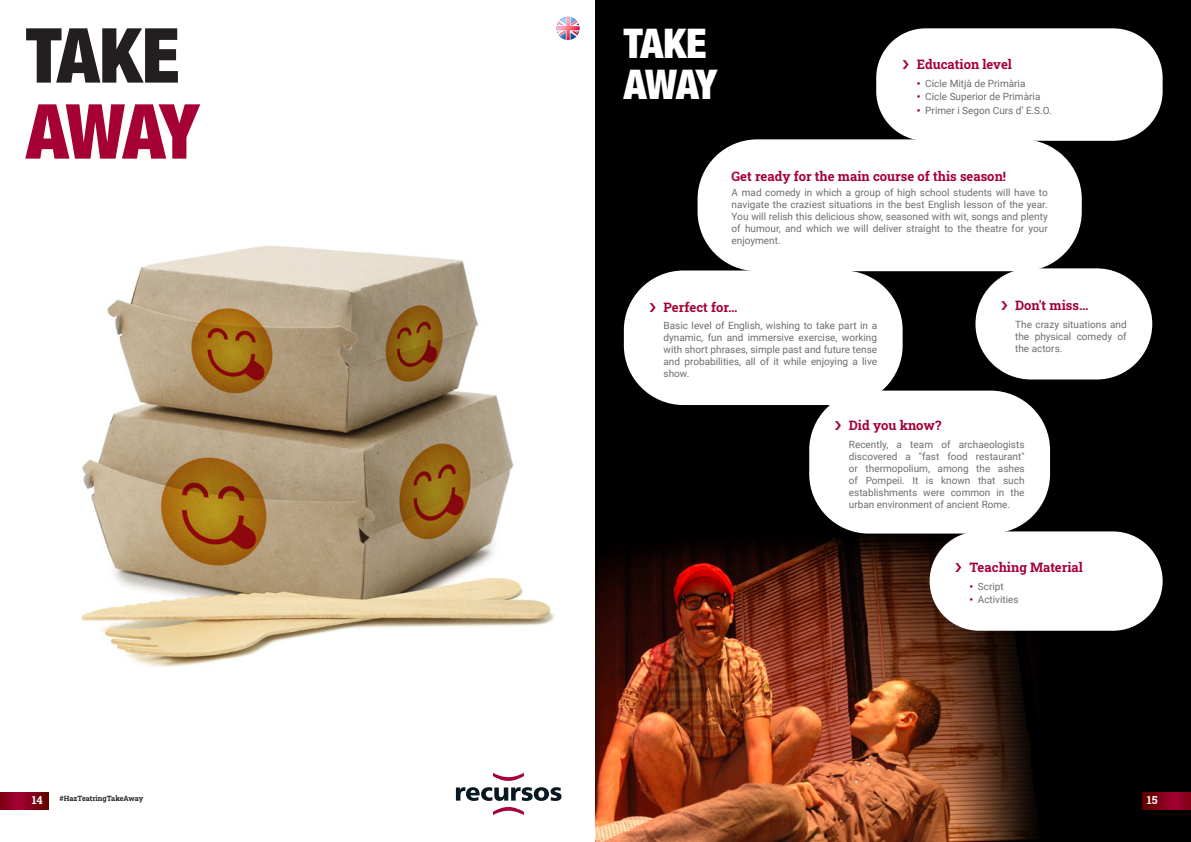
<style>
.page{position:relative;width:1191px;height:842px;background:#fff}
.page>*{position:absolute;margin:0;border:0;box-sizing:border-box;transform-origin:0 0}
.TITOL_CARA{font:900 condensed 76px "Helvetica Neue LT Std";color:#231f20}
.TITOL_CARA-2{font:900 condensed 76px "Helvetica Neue LT Std";color:#a50134}
.titol{font:900 condensed 41px "Helvetica Neue LT Std";letter-spacing:-.03em;color:#fff}
.COS_ENTRADA{font:13px "Roboto Slab";color:#a50134}
.t1{font:11px "Roboto Slab";color:#fff}
.tick-cos{font:10px/12px "Roboto";color:#6c6d70;text-align:justify}
.COS{font:10px/12px "Roboto";color:#6c6d70;text-align:justify}
.CONTACTO{font:7.2px "Roboto Slab";color:#231f20}
.s1{font-weight:900;color:#a50134}
</style>
<div class="page">
<img style="left:0;top:245px;width:555px;height:565px">
<svg style="left:558px;top:18px;width:20px;height:21px"></svg>
<div style="left:554px;top:14px;width:28px;height:29px;border:3px solid #fff;border-radius:50%"></div>
<div style="left:595px;top:0;width:596px;height:842px;background:#000"></div>
<img style="left:595px;top:535px;width:441px;height:307px">
<div style="left:443px;top:761px;width:131px;height:66px;background:#fff"></div>
<svg style="left:456px;top:787px;width:105px;height:14px"></svg>
<svg style="left:493px;top:773px;width:31px;height:8px"></svg>
<svg style="left:493px;top:807px;width:31px;height:8px"></svg>
<svg style="left:0;top:792px;width:48px;height:17px"></svg>
<svg style="left:1142px;top:792px;width:49px;height:17px"></svg>
<div style="left:877px;top:30px;width:284px;height:109px;background:#fff;border-radius:48px"></div>
<div style="left:876px;top:28px;width:286px;height:113px;border:3px solid #fff;border-radius:48px"></div>
<div style="left:699px;top:141px;width:381px;height:129px;background:#fff;border-radius:58px"></div>
<div style="left:697px;top:139px;width:384px;height:132px;border:3px solid #fff;border-radius:58px"></div>
<div style="left:625px;top:272px;width:276px;height:132px;background:#fff;border-radius:58px"></div>
<div style="left:624px;top:270px;width:278px;height:135px;border:3px solid #fff;border-radius:58px"></div>
<div style="left:976px;top:270px;width:174px;height:108px;background:#fff;border-radius:54px"></div>
<div style="left:975px;top:268px;width:177px;height:111px;border:3px solid #fff;border-radius:54px"></div>
<div style="left:810px;top:392px;width:238px;height:140px;background:#fff;border-radius:58px"></div>
<div style="left:809px;top:391px;width:241px;height:143px;border:3px solid #fff;border-radius:58px"></div>
<div style="left:931px;top:533px;width:230px;height:96px;background:#fff;border-radius:48px"></div>
<div style="left:929px;top:531px;width:233px;height:100px;border:3px solid #fff;border-radius:48px"></div>
<p class="TITOL_CARA" style="left:26px;top:9px;width:155px">TAKE</p>
<p class="TITOL_CARA-2" style="left:26px;top:85px;width:174px">AWAY</p>
<p class="titol" style="left:624px;top:18px;width:84px">TAKE</p>
<p class="titol" style="left:624px;top:59px;width:95px">AWAY</p>
<p class="COS_ENTRADA" style="left:916px;top:56px;width:97px">Education level</p>
<p class="COS" style="left:916px;top:77px;width:110px"><span class="s1">•</span> Cicle Mitjà de Primària</p>
<p class="COS" style="left:916px;top:90px;width:125px"><span class="s1">•</span> Cicle Superior de Primària</p>
<p class="COS" style="left:916px;top:104px;width:137px"><span class="s1">•</span> Primer i Segon Curs d’ E.S.O.</p>
<p class="COS_ENTRADA" style="left:731px;top:167px;width:276px">Get ready for the main course of this season!</p>
<p class="COS" style="left:731px;top:186px;width:318px">A mad comedy in which a group of high school students will have to navigate the craziest situations in the best English lesson of the year.<br>You will relish this delicious show, seasoned with wit, songs and plenty of humour, and which we will deliver straight to the theatre for your enjoyment.</p>
<p class="COS_ENTRADA" style="left:663px;top:298px;width:75px">Perfect for…</p>
<p class="tick-cos" style="left:663px;top:319px;width:215px">Basic level of English, wishing to take part in a dynamic, fun and immersive exercise, working with short phrases, simple past and future tense and probabilities, all of it while enjoying a live show.</p>
<p class="COS_ENTRADA" style="left:1015px;top:296px;width:75px">Don't miss…</p>
<p class="tick-cos" style="left:1015px;top:318px;width:113px">The crazy situations and the physical comedy of the actors.</p>
<p class="COS_ENTRADA" style="left:849px;top:416px;width:94px">Did you know?</p>
<p class="tick-cos" style="left:849px;top:438px;width:177px">Recently, a team of archaeologists discovered a "fast food restaurant" or thermopolium, among the ashes of Pompeii. It is known that such establishments were common in the urban environment of ancient Rome.</p>
<p class="COS_ENTRADA" style="left:969px;top:559px;width:115px">Teaching Material</p>
<p class="COS" style="left:969px;top:580px;width:36px"><span class="s1">•</span> Script</p>
<p class="COS" style="left:969px;top:593px;width:51px"><span class="s1">•</span> Activities</p>
<p class="t1" style="left:32px;top:792px;width:13px">14</p>
<p class="CONTACTO" style="left:60px;top:794px;width:85px">#HazTeatringTakeAway</p>
<p class="t1" style="left:1146px;top:792px;width:12px">15</p>
</div>
